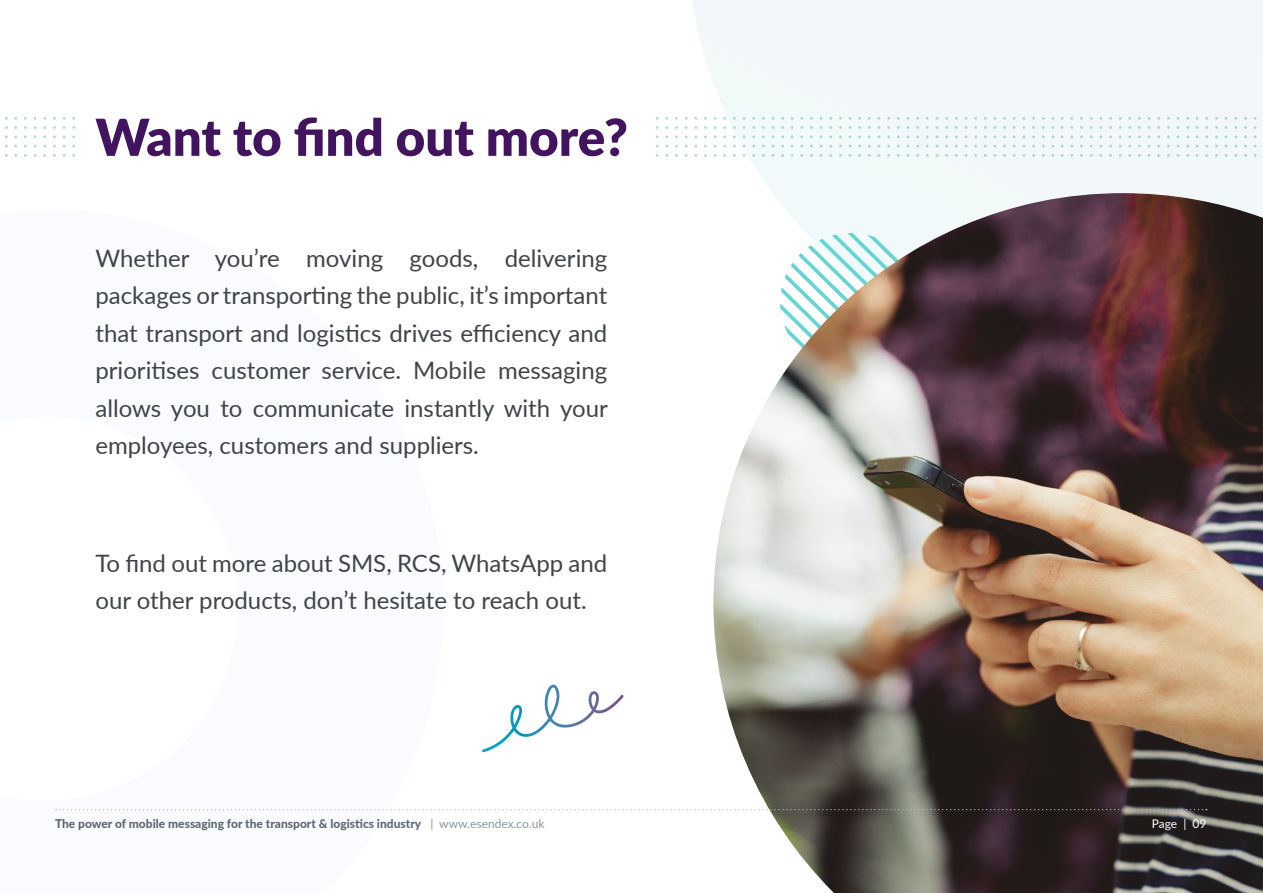
<style>
.page{position:relative;width:1263px;height:893px;background:#fff}
.page>*{position:absolute;margin:0;border:0;box-sizing:border-box;transform-origin:0 0}
.t1{font:900 51px "Lato";color:#42145f}
.t2{font:24px/37.5px "Lato";color:#404448;text-align:justify}
.t3{font:800 12px "Lato";color:#5d6873}
.t4{font:12px "Lato";letter-spacing:-.005em;color:#fff}
.s1{font-weight:400;color:#8a959e}
</style>
<div class="page">
<svg style="left:676px;top:0;width:587px;height:193px"></svg>
<svg style="left:482px;top:685px;width:142px;height:68px"></svg>
<img style="left:713px;top:193px;width:550px;height:700px">
<svg style="left:56px;top:809px;width:1148px;height:1px"></svg>
<h1 class="t1" style="left:95px;top:99px;width:534px">Want to find out more?</h1>
<p class="t2" style="left:95px;top:238px;width:514px">Whether you’re moving goods, delivering packages or transporting the public, it’s important that transport and logistics drives efficiency and prioritises customer service. Mobile messaging allows you to communicate instantly with your employees, customers and suppliers.</p>
<p class="t2" style="left:95px;top:543px;width:513px">To find out more about SMS, RCS, WhatsApp and our other products, don’t hesitate to reach out.</p>
<p class="t3" style="left:55px;top:815px;width:491px">The power of mobile messaging for the transport &amp; logistics industry <span class="s1">| www.esendex.co.uk</span></p>
<p class="t4" style="left:1152px;top:815px;width:56px">Page | 09</p>
</div>
